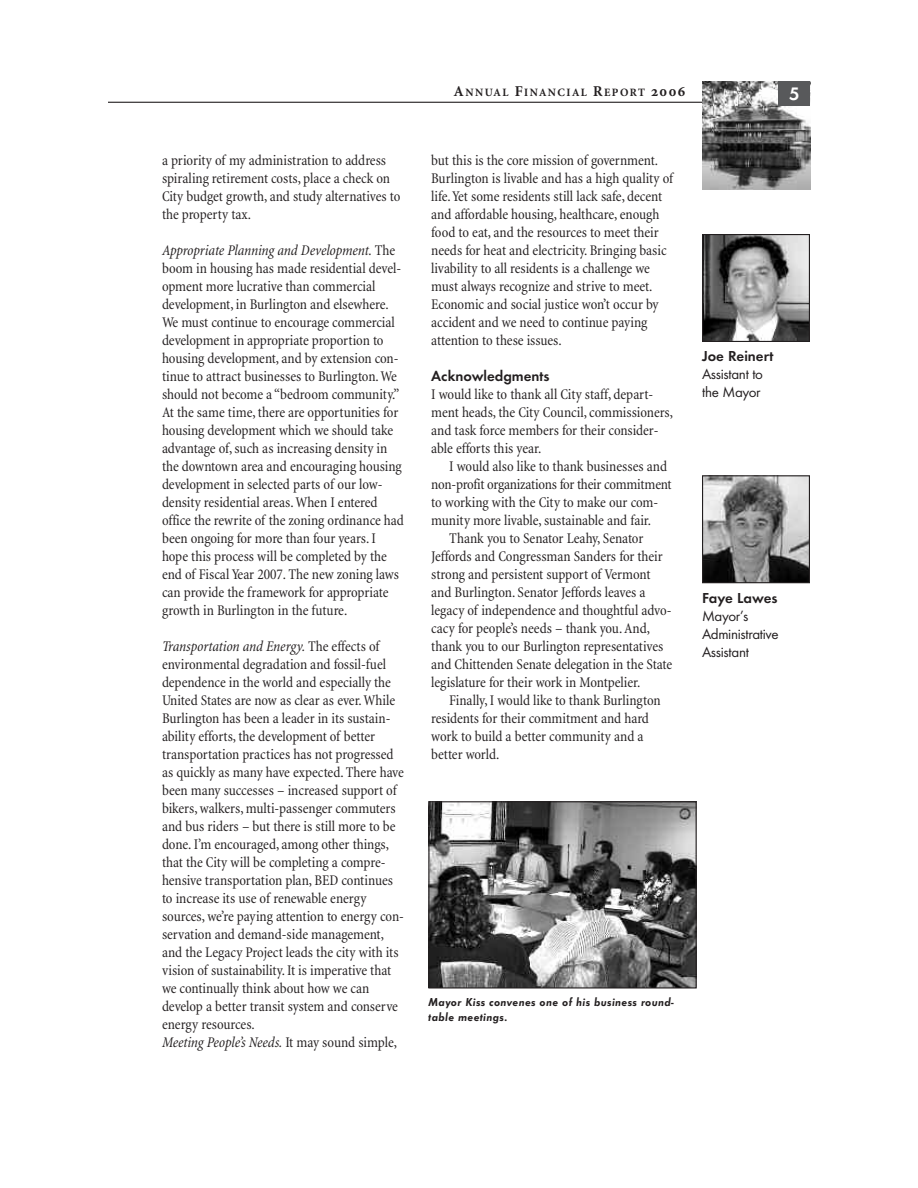
<style>
.page{position:relative;width:918px;height:1188px;background:#fff}
.page>*{position:absolute;margin:0;border:0;box-sizing:border-box;transform-origin:0 0}
.t1{font:600 18.75px "Futura T";color:#fff}
.t2{font:condensed 15px/18px "Minion";letter-spacing:-.005em;color:#231f20}
.t3{font:15px/18px "Futura T";letter-spacing:-.025em;color:#231f20}
.t4{font:600 15px "Futura T";color:#231f20}
.t5{font:italic 600 12px/15px "Futura T";letter-spacing:.03em;color:#231f20}
.t6{font:700 11.25px "Minion";letter-spacing:.13em;color:#231f20}
.s1{font-style:italic}
.s2{font-size:15px}
.s3{font-family:"Minion Bold Os F";font-weight:400;font-size:15px}
</style>
<div class="page">
<hr style="left:108px;top:102px;width:596px;height:1px;background:#231f20">
<img style="left:702px;top:81px;width:108px;height:108px">
<div style="left:778px;top:81px;width:32px;height:24px;background:#58595b"></div>
<img style="left:704px;top:236px;width:104px;height:104px">
<div style="left:702px;top:234px;width:108px;height:108px;border:1px solid #231f20"></div>
<img style="left:704px;top:477px;width:104px;height:104px">
<div style="left:702px;top:475px;width:108px;height:108px;border:1px solid #231f20"></div>
<img style="left:430px;top:803px;width:265px;height:184px">
<div style="left:428px;top:801px;width:269px;height:188px;border:1px solid #231f20"></div>
<p class="t2" style="left:162px;top:153px;width:240px">a priority of my administration to address spiraling retirement costs, place a check on City budget growth, and study alternatives to the property tax.</p>
<p class="t2" style="left:162px;top:243px;width:244px"><span class="s1">Appropriate Planning and Development.</span> The boom in housing has made residential devel&shy;opment more lucrative than commercial development, in Burlington and elsewhere.<br>We must continue to encourage commercial development in appropriate proportion to housing development, and by extension con&shy;tinue to attract businesses to Burlington. We should not become a “bedroom community.” At the same time, there are opportunities for housing development which we should take advantage of, such as increasing density in the downtown area and encouraging housing development in selected parts of our low&shy;density residential areas. When I entered office the rewrite of the zoning ordinance had been ongoing for more than four years. I hope this process will be completed by the end of Fiscal Year 2007. The new zoning laws can provide the framework for appropriate growth in Burlington in the future.</p>
<p class="t2" style="left:162px;top:639px;width:243px"><span class="s1">Transportation and Energy.</span> The effects of environmental degradation and fossil-fuel dependence in the world and especially the United States are now as clear as ever. While Burlington has been a leader in its sustain&shy;ability efforts, the development of better transportation practices has not progressed as quickly as many have expected. There have been many successes – increased support of bikers, walkers, multi-passenger commuters and bus riders – but there is still more to be done. I’m encouraged, among other things, that the City will be completing a compre&shy;hensive transportation plan, BED continues to increase its use of renewable energy sources, we’re paying attention to energy con&shy;servation and demand-side management, and the Legacy Project leads the city with its vision of sustainability. It is imperative that we continually think about how we can develop a better transit system and conserve energy resources.<br><span class="s1">Meeting People’s Needs.</span> It may sound simple,</p>
<p class="t6" style="left:454px;top:88px;width:233px"><span class="s2">A</span>NNUAL <span class="s2">F</span>INANCIAL <span class="s2">R</span>EPORT <span class="s3">2006</span></p>
<p class="t1" style="left:789px;top:86px;width:12px">5</p>
<p class="t2" style="left:431px;top:153px;width:243px">but this is the core mission of government.<br>Burlington is livable and has a high quality of life.Yet some residents still lack safe, decent and affordable housing, healthcare, enough food to eat, and the resources to meet their needs for heat and electricity. Bringing basic livability to all residents is a challenge we must always recognize and strive to meet.<br>Economic and social justice won’t occur by accident and we need to continue paying attention to these issues.</p>
<p class="t4" style="left:431px;top:369px;width:120px">Acknowledgments</p>
<p class="t2" style="left:431px;top:387px;width:243px">I would like to thank all City staff, depart&shy;ment heads, the City Council, commissioners, and task force members for their consider&shy;able efforts this year.</p>
<p class="t2" style="left:449px;top:459px;width:219px">I would also like to thank businesses and</p>
<p class="t2" style="left:431px;top:477px;width:242px">non-profit organizations for their commitment</p>
<p class="t2" style="left:431px;top:495px;width:229px">to working with the City to make our com-</p>
<p class="t2" style="left:431px;top:513px;width:221px">munity more livable, sustainable and fair.</p>
<p class="t2" style="left:449px;top:531px;width:196px">Thank you to Senator Leahy, Senator</p>
<p class="t2" style="left:431px;top:549px;width:233px">Jeffords and Congressman Sanders for their</p>
<p class="t2" style="left:431px;top:567px;width:221px">strong and persistent support of Vermont</p>
<p class="t2" style="left:431px;top:585px;width:216px">and Burlington. Senator Jeffords leaves a</p>
<p class="t2" style="left:431px;top:603px;width:242px">legacy of independence and thoughtful advo-</p>
<p class="t2" style="left:431px;top:621px;width:220px">cacy for people’s needs – thank you. And,</p>
<p class="t2" style="left:431px;top:639px;width:234px">thank you to our Burlington representatives</p>
<p class="t2" style="left:431px;top:657px;width:243px">and Chittenden Senate delegation in the State</p>
<p class="t2" style="left:431px;top:675px;width:211px">legislature for their work in Montpelier.</p>
<p class="t2" style="left:449px;top:693px;width:213px">Finally, I would like to thank Burlington</p>
<p class="t2" style="left:431px;top:711px;width:219px">residents for their commitment and hard</p>
<p class="t2" style="left:431px;top:729px;width:214px">work to build a better community and a</p>
<p class="t2" style="left:431px;top:747px;width:70px">better world.</p>
<p class="t4" style="left:702px;top:350px;width:73px">Joe Reinert</p>
<p class="t3" style="left:702px;top:367px;width:63px">Assistant to the Mayor</p>
<p class="t4" style="left:702px;top:591px;width:77px">Faye Lawes</p>
<p class="t3" style="left:702px;top:608px;width:78px">Mayor’s<br>Administrative<br>Assistant</p>
<p class="t5" style="left:428px;top:996px;width:247px">Mayor Kiss convenes one of his business round&shy;table meetings.</p>
</div>
